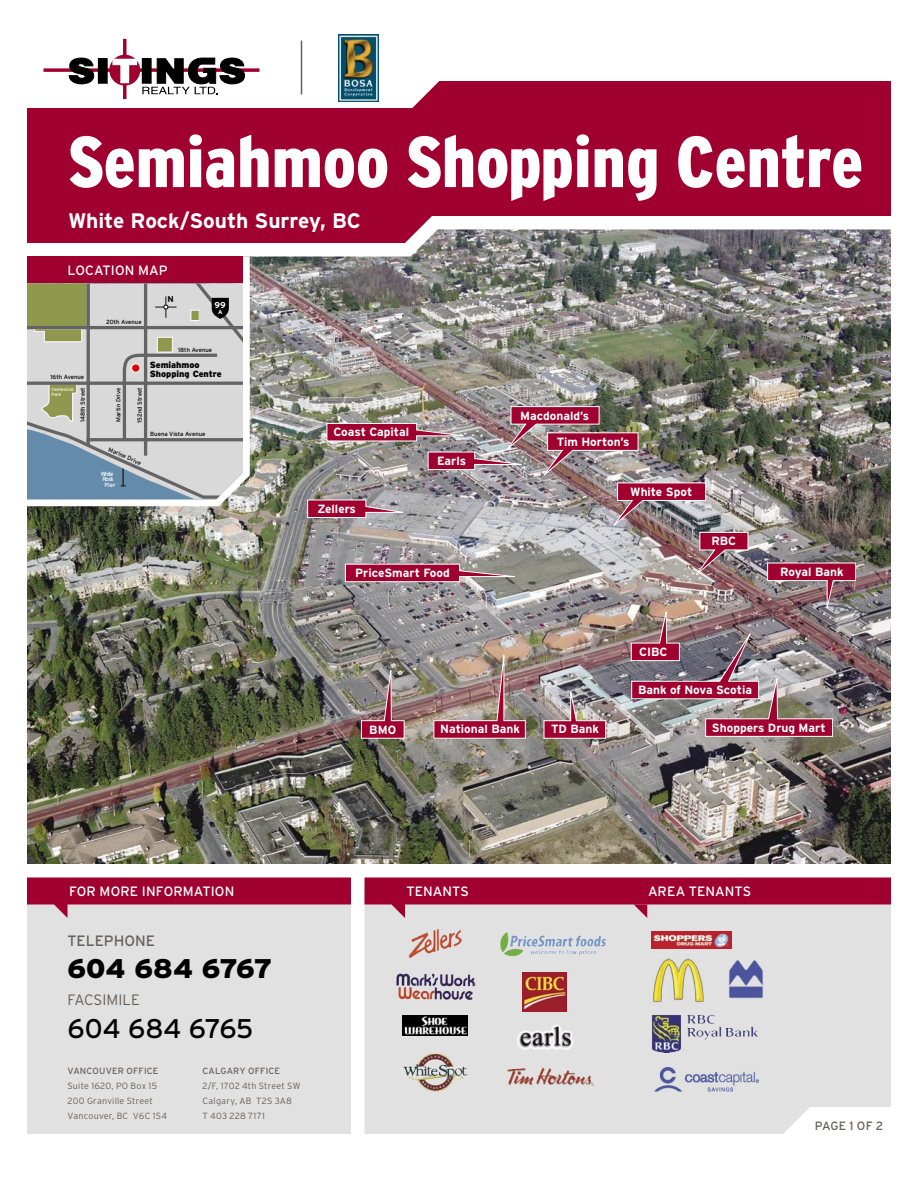
<style>
.page{position:relative;width:918px;height:1188px;background:#fff}
.page>*{position:absolute;margin:0;border:0;box-sizing:border-box;transform-origin:0 0}
.Title_48ptBoldCond{font:900 condensed 72px "Interstate";color:#fff}
.t1{font:900 27px "Interstate";color:#000}
.t2{font:27px "Interstate";letter-spacing:.005em;color:#000}
.Location_14ptBold{font:700 21px "Interstate";letter-spacing:-.005em;color:#fff}
.t3{font:15px "Interstate";color:#65615d}
.t4{font:300 15px "Interstate";color:#65615d}
.Heads_9ptBold{font:13.5px "Interstate";letter-spacing:.005em;color:#fff}
.t5{font:700 12px/26.2px "Interstate";color:#fff}
.Address{font:12px "Interstate";color:#65615d}
.Address-2{font:300 9px/15px "Interstate";letter-spacing:.025em;color:#65615d}
.t6{font:900 9px/8.7px "Interstate";color:#000}
.t7{font:700 8.55px "Interstate";color:#fff}
.t8{font:700 8.4px "Interstate";color:#000}
.t9{font:6px "Interstate";color:#000}
.t10{font:6px/5.6px "Interstate";letter-spacing:-.155em;color:#fff;text-align:center}
.t11{font:700 6px "Interstate";color:#fff}
.t12{font:4.5px/5.6px "Interstate";color:#fff}
.s1{font-weight:400}
</style>
<div class="page">
<div style="left:27px;top:891px;width:324px;height:243px;background:#e1e1e1"></div>
<svg style="left:27px;top:878px;width:324px;height:40px"></svg>
<div style="left:364px;top:918px;width:527px;height:216px;background:#e1e1e1"></div>
<svg style="left:44px;top:39px;width:216px;height:42px"></svg>
<img style="left:27px;top:256px;width:864px;height:608px">
<svg style="left:411px;top:243px;width:480px;height:13px;background:#838384"></svg>
<svg style="left:27px;top:81px;width:864px;height:162px;background:#a8224a"></svg>
<hr style="left:301px;top:40px;width:1px;height:54px;background:#65615d">
<img style="left:339px;top:34px;width:40px;height:68px">
<svg style="left:27px;top:256px;width:223px;height:250px"></svg>
<svg style="left:27px;top:284px;width:216px;height:216px;background:#b8bebc"></svg>
<div style="left:157px;top:337px;width:15px;height:15px;background:#8f984e"></div>
<div style="left:157px;top:337px;width:16px;height:15px;border:1px solid #fff"></div>
<div style="left:191px;top:310px;width:8px;height:11px;background:#8f984e"></div>
<div style="left:191px;top:310px;width:8px;height:11px;border:1px solid #fff"></div>
<div style="left:132px;top:364px;width:8px;height:8px;background:#e60000;border-radius:50%"></div>
<div style="left:131px;top:363px;width:9px;height:10px;border:1px solid #fff;border-radius:50%"></div>
<svg style="left:155px;top:296px;width:22px;height:22px"></svg>
<svg style="left:212px;top:298px;width:17px;height:21px"></svg>
<div style="left:27px;top:256px;width:216px;height:28px;background:#a0002f"></div>
<img style="left:408px;top:928px;width:54px;height:29px">
<img style="left:403px;top:1015px;width:64px;height:21px">
<img style="left:394px;top:971px;width:82px;height:31px">
<img style="left:403px;top:1049px;width:64px;height:46px">
<img style="left:504px;top:1066px;width:90px;height:22px">
<img style="left:523px;top:972px;width:43px;height:39px">
<img style="left:512px;top:1025px;width:65px;height:28px">
<img style="left:651px;top:931px;width:81px;height:18px">
<img style="left:307px;top:406px;width:549px;height:333px">
<svg style="left:364px;top:878px;width:527px;height:40px;background:#b54a69"></svg>
<img style="left:651px;top:959px;width:54px;height:46px">
<img style="left:724px;top:958px;width:44px;height:44px">
<img style="left:651px;top:1015px;width:108px;height:38px">
<img style="left:651px;top:1066px;width:108px;height:26px">
<img style="left:500px;top:932px;width:107px;height:25px">
<p class="Title_48ptBoldCond" style="left:68px;top:122px;width:797px">Semiahmoo Shopping Centre</p>
<p class="Location_14ptBold" style="left:68px;top:209px;width:294px">White Rock/South Surrey, BC</p>
<p class="Heads_9ptBold" style="left:68px;top:263px;width:102px">LOCATION MAP</p>
<p class="t9" style="left:106px;top:318px;width:37px">20th Avenue</p>
<p class="t8" style="left:168px;top:295px;width:8px">N</p>
<p class="t7" style="left:215px;top:300px;width:13px">99</p>
<p class="t11" style="left:218px;top:308px;width:6px">A</p>
<p class="t9" style="left:50px;top:374px;width:35px">16th Avenue</p>
<p class="t12" style="left:52px;top:387px;width:24px">Centennial<br>Park</p>
<p class="t9" style="left:79px;top:422px;width:36px;rotate:-90deg">148th Street</p>
<p class="t9" style="left:115px;top:422px;width:36px;rotate:-90deg">Martin Drive</p>
<p class="t9" style="left:136px;top:423px;width:37px;rotate:-90deg">152nd Street</p>
<p class="t9" style="left:110px;top:446px;width:37px;rotate:24deg">Marine Drive</p>
<p class="t10" style="left:101px;top:471px;width:16px">Wh ite<br>Ro ck<br>Pier</p>
<p class="t9" style="left:178px;top:346px;width:36px">18th Avenue</p>
<p class="t6" style="left:150px;top:361px;width:73px">Semiahmoo<br>Shopping Centre</p>
<p class="t9" style="left:150px;top:431px;width:57px">Buena Vista Avenue</p>
<p class="t5" style="left:334px;top:419px;width:77px">Coast Capital</p>
<p class="t5" style="left:317px;top:495px;width:40px">Zellers</p>
<p class="t5" style="left:437px;top:447px;width:31px">Earls</p>
<p class="t5" style="left:355px;top:559px;width:96px">PriceSmart Food</p>
<p class="t5" style="left:557px;top:402px;width:75px;text-indent:-37px">Macdonald’s<br>Tim Horton’s</p>
<p class="t5" style="left:630px;top:478px;width:64px">White Spot</p>
<p class="t5" style="left:711px;top:528px;width:26px">RBC</p>
<p class="t5" style="left:639px;top:639px;width:30px">CIBC</p>
<p class="t5" style="left:638px;top:677px;width:116px">Bank of Nova Scotia</p>
<p class="t5" style="left:780px;top:559px;width:65px">Royal Bank</p>
<p class="t5" style="left:369px;top:716px;width:28px">BMO</p>
<p class="t5" style="left:712px;top:715px;width:115px">Shoppers Drug Mart</p>
<p class="t5" style="left:440px;top:716px;width:81px">National Bank</p>
<p class="t5" style="left:551px;top:716px;width:50px">TD Bank</p>
<p class="Heads_9ptBold" style="left:69px;top:884px;width:167px">FOR MORE INFORMATION</p>
<p class="t3" style="left:68px;top:932px;width:89px">TELEPHONE</p>
<p class="t1" style="left:68px;top:953px;width:207px">604 684 6767</p>
<p class="t4" style="left:68px;top:992px;width:74px">FACSIMILE</p>
<p class="t2" style="left:68px;top:1013px;width:187px">604 684 6765</p>
<p class="Address-2" style="left:68px;top:1063px;width:101px"><span class="s1">VANCOUVER OFFICE<br></span>Suite 1620, PO Box 15<br>200 Granville Street<br>Vancouver, BC V6C 1S4</p>
<p class="Address-2" style="left:202px;top:1063px;width:100px"><span class="s1">CALGARY OFFICE<br></span>2/F, 1702 4th Street SW<br>Calgary, AB T2S 3A8<br>T 403 228 7171</p>
<p class="Heads_9ptBold" style="left:406px;top:884px;width:64px">TENANTS</p>
<p class="Heads_9ptBold" style="left:648px;top:884px;width:105px">AREA TENANTS</p>
<p class="Address" style="left:815px;top:1119px;width:70px">PAGE 1 OF 2</p>
</div>
